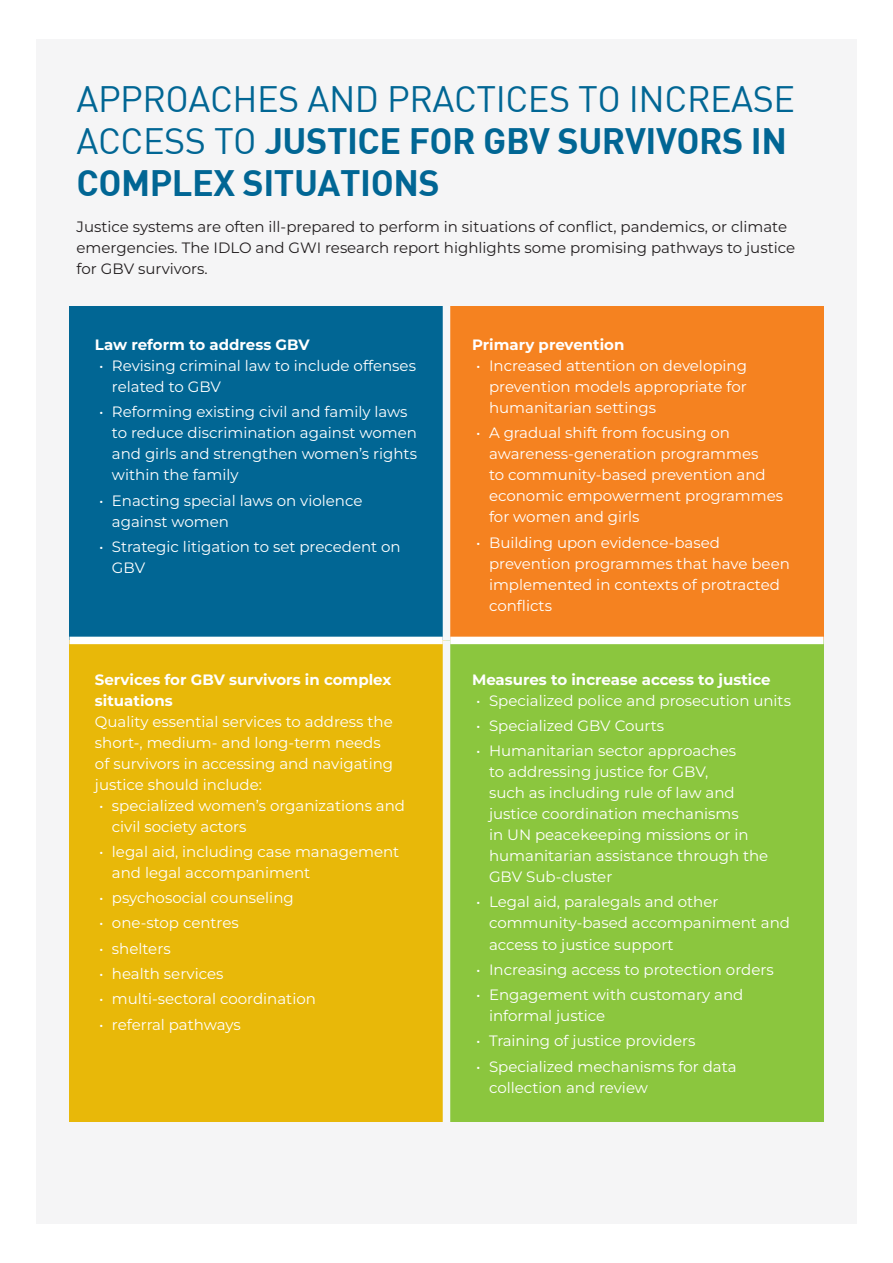
<style>
.page{position:relative;width:893px;height:1263px;background:#fff}
.page>*{position:absolute;margin:0;border:0;box-sizing:border-box;transform-origin:0 0}
.t1{font:36px/42px "DIN Bold";letter-spacing:-.015em;color:#016694}
.Body_Style{font:15px/21px "Montserrat";color:#fff}
.Body_Style-2{font:15px/21px "Montserrat";color:#231f20}
.Body_Style-3{font:700 15px/21px "Montserrat";color:#fff}
.s1{font-family:"DIN"}
</style>
<div class="page">
<div style="left:36px;top:39px;width:821px;height:1185px;background:#f5f5f6"></div>
<div style="left:69px;top:306px;width:377px;height:334px;background:#016694"></div>
<div style="left:446px;top:306px;width:378px;height:334px;background:#f58220"></div>
<div style="left:69px;top:640px;width:377px;height:482px;background:#e8b809"></div>
<div style="left:446px;top:640px;width:378px;height:482px;background:#8bc63e"></div>
<div style="left:69px;top:637px;width:374px;height:7px;background:#fff"></div>
<div style="left:450px;top:637px;width:374px;height:7px;background:#fff"></div>
<div style="left:443px;top:306px;width:7px;height:334px;background:#f5f7f9"></div>
<div style="left:443px;top:640px;width:7px;height:482px;background:#f5f7f9"></div>
<p class="t1" style="left:77px;top:76px;width:720px"><span class="s1">APPROACHES AND PRACTICES TO INCREASE<br>ACCESS TO</span> JUSTICE FOR GBV SURVIVORS IN<br>COMPLEX SITUATIONS</p>
<p class="Body_Style-2" style="left:77px;top:216px;width:720px">Justice systems are often ill-prepared to perform in situations of conflict, pandemics, or climate emergencies. The IDLO and GWI research report highlights some promising pathways to justice for GBV survivors.</p>
<p class="Body_Style-3" style="left:95px;top:334px;width:216px">Law reform to address GBV</p>
<p class="Body_Style" style="left:112px;top:355px;width:306px;text-indent:-13px">• Revising criminal law to include offenses related to GBV</p>
<p class="Body_Style" style="left:112px;top:401px;width:307px;text-indent:-13px">• Reforming existing civil and family laws to reduce discrimination against women and girls and strengthen women’s rights within the family</p>
<p class="Body_Style" style="left:112px;top:489px;width:252px;text-indent:-13px">• Enacting special laws on violence against women</p>
<p class="Body_Style" style="left:112px;top:536px;width:290px;text-indent:-13px">• Strategic litigation to set precedent on<br>GBV</p>
<p class="Body_Style-3" style="left:95px;top:668px;width:298px">Services for GBV survivors in complex situations</p>
<p class="Body_Style" style="left:95px;top:710px;width:300px">Quality essential services to address the short-, medium- and long-term needs of survivors in accessing and navigating justice should include:</p>
<p class="Body_Style" style="left:112px;top:794px;width:295px;text-indent:-13px">• specialized women’s organizations and civil society actors</p>
<p class="Body_Style" style="left:112px;top:841px;width:289px;text-indent:-13px">• legal aid, including case management and legal accompaniment</p>
<p class="Body_Style" style="left:99px;top:887px;width:196px">• psychosocial counseling</p>
<p class="Body_Style" style="left:99px;top:912px;width:141px">• one-stop centres</p>
<p class="Body_Style" style="left:99px;top:937px;width:73px">• shelters</p>
<p class="Body_Style" style="left:99px;top:963px;width:126px">• health services</p>
<p class="Body_Style" style="left:99px;top:988px;width:218px">• multi-sectoral coordination</p>
<p class="Body_Style" style="left:99px;top:1013px;width:143px">• referral pathways</p>
<p class="Body_Style-3" style="left:472px;top:334px;width:154px">Primary prevention</p>
<p class="Body_Style" style="left:489px;top:355px;width:260px;text-align:justify;text-indent:-13px">• Increased attention on developing prevention models appropriate for humanitarian settings</p>
<p class="Body_Style" style="left:489px;top:422px;width:296px;text-indent:-13px">• A gradual shift from focusing on awareness-generation programmes<br>to community-based prevention and economic empowerment programmes for women and girls</p>
<p class="Body_Style" style="left:489px;top:531px;width:302px;text-indent:-13px">• Building upon evidence-based prevention programmes that have been implemented in contexts of protracted conflicts</p>
<p class="Body_Style-3" style="left:472px;top:668px;width:300px">Measures to increase access to justice</p>
<p class="Body_Style" style="left:476px;top:689px;width:316px">• Specialized police and prosecution units</p>
<p class="Body_Style" style="left:476px;top:715px;width:189px">• Specialized GBV Courts</p>
<p class="Body_Style" style="left:489px;top:740px;width:281px;text-indent:-13px">• Humanitarian sector approaches<br>to addressing justice for GBV,<br>such as including rule of law and justice coordination mechanisms<br>in UN peacekeeping missions or in humanitarian assistance through the<br>GBV Sub-cluster</p>
<p class="Body_Style" style="left:489px;top:891px;width:303px;text-indent:-13px">• Legal aid, paralegals and other community-based accompaniment and access to justice support</p>
<p class="Body_Style" style="left:476px;top:958px;width:299px">• Increasing access to protection orders</p>
<p class="Body_Style" style="left:489px;top:984px;width:256px;text-indent:-13px">• Engagement with customary and informal justice</p>
<p class="Body_Style" style="left:476px;top:1030px;width:221px">• Training of justice providers</p>
<p class="Body_Style" style="left:489px;top:1055px;width:249px;text-indent:-13px">• Specialized mechanisms for data collection and review</p>
</div>
